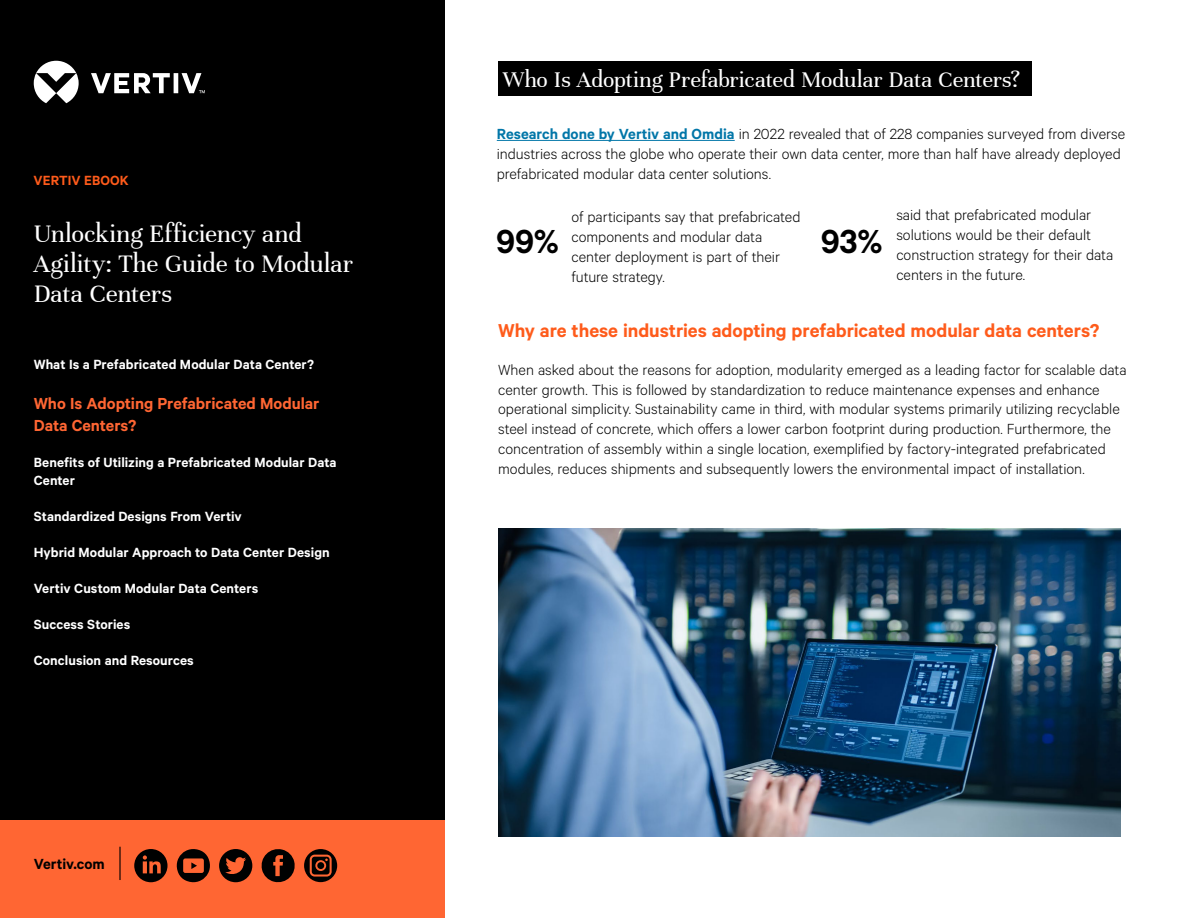
<style>
.page{position:relative;width:1188px;height:918px;background:#fff}
.page>*{position:absolute;margin:0;border:0;box-sizing:border-box;transform-origin:0 0}
.t1{font:600 37.5px "Calibre";color:#000}
.t2{font:27px/30px "Unna";letter-spacing:-.005em;color:#fff}
.t3{font:24px "Unna";letter-spacing:-.005em;color:#fff}
.t4{font:600 21px "Calibre";letter-spacing:-.005em;color:#fe5b1b}
.t5{font:600 18px/21.6px "Calibre";letter-spacing:-.005em;color:#f63}
.t6{font:300 16.5px/19.8px "Calibre";letter-spacing:-.005em;color:#000}
.t7{font:600 16.5px "Calibre";color:#000}
.t8{font:600 15px/18px "Calibre";letter-spacing:.005em;color:#fff}
.t9{font:600 15px "Calibre";letter-spacing:.005em;color:#fe5b1b}
.s1{font-weight:600;color:#0076a8}
</style>
<div class="page">
<div style="left:0;top:0;width:444px;height:918px;background:#000"></div>
<svg style="left:34px;top:61px;width:171px;height:42px"></svg>
<hr style="left:497px;top:140px;width:238px;height:1px;background:#0076a8">
<div style="left:0;top:821px;width:444px;height:97px;background:#f63"></div>
<hr style="left:119px;top:847px;width:2px;height:33px;background:#000">
<div style="left:498px;top:61px;width:533px;height:35px;background:#000"></div>
<svg style="left:134px;top:849px;width:34px;height:33px"></svg>
<svg style="left:177px;top:849px;width:33px;height:34px"></svg>
<svg style="left:219px;top:849px;width:33px;height:33px"></svg>
<svg style="left:262px;top:849px;width:33px;height:33px"></svg>
<svg style="left:304px;top:849px;width:33px;height:33px"></svg>
<img style="left:498px;top:528px;width:622px;height:309px">
<p class="t9" style="left:34px;top:172px;width:97px">VERTIV EBOOK</p>
<h3 class="t3" style="left:503px;top:65px;width:519px">Who Is Adopting Prefabricated Modular Data Centers?</h3>
<p class="t6" style="left:497px;top:123px;width:630px"><span class="s1">Research done by Vertiv and Omdia</span> in 2022 revealed that of 228 companies surveyed from diverse industries across the globe who operate their own data center, more than half have already deployed prefabricated modular data center solutions.</p>
<h2 class="t2" style="left:34px;top:218px;width:321px">Unlocking Efficiency and<br>Agility: The Guide to Modular<br>Data Centers</h2>
<p class="t6" style="left:572px;top:207px;width:231px">of participants say that prefabricated components and modular data center deployment is part of their future strategy.</p>
<p class="t6" style="left:896px;top:204px;width:219px">said that prefabricated modular solutions would be their default construction strategy for their data centers in the future.</p>
<h1 class="t1" style="left:496px;top:219px;width:64px">99%</h1>
<h1 class="t1" style="left:821px;top:219px;width:63px">93%</h1>
<p class="t8" style="left:34px;top:355px;width:282px">What Is a Prefabricated Modular Data Center?</p>
<p class="t5" style="left:34px;top:392px;width:287px">Who Is Adopting Prefabricated Modular<br>Data Centers?</p>
<p class="t8" style="left:34px;top:452px;width:304px">Benefits of Utilizing a Prefabricated Modular Data<br>Center</p>
<p class="t8" style="left:34px;top:506px;width:210px">Standardized Designs From Vertiv</p>
<p class="t8" style="left:34px;top:542px;width:298px">Hybrid Modular Approach to Data Center Design</p>
<p class="t8" style="left:34px;top:578px;width:226px">Vertiv Custom Modular Data Centers</p>
<p class="t8" style="left:34px;top:614px;width:98px">Success Stories</p>
<p class="t8" style="left:34px;top:650px;width:162px">Conclusion and Resources</p>
<p class="t7" style="left:34px;top:854px;width:73px">Vertiv.com</p>
<p class="t4" style="left:498px;top:318px;width:603px">Why are these industries adopting prefabricated modular data centers?</p>
<p class="t6" style="left:498px;top:359px;width:630px">When asked about the reasons for adoption, modularity emerged as a leading factor for scalable data center growth. This is followed by standardization to reduce maintenance expenses and enhance operational simplicity. Sustainability came in third, with modular systems primarily utilizing recyclable steel instead of concrete, which offers a lower carbon footprint during production. Furthermore, the concentration of assembly within a single location, exemplified by factory-integrated prefabricated modules, reduces shipments and subsequently lowers the environmental impact of installation.</p>
</div>
